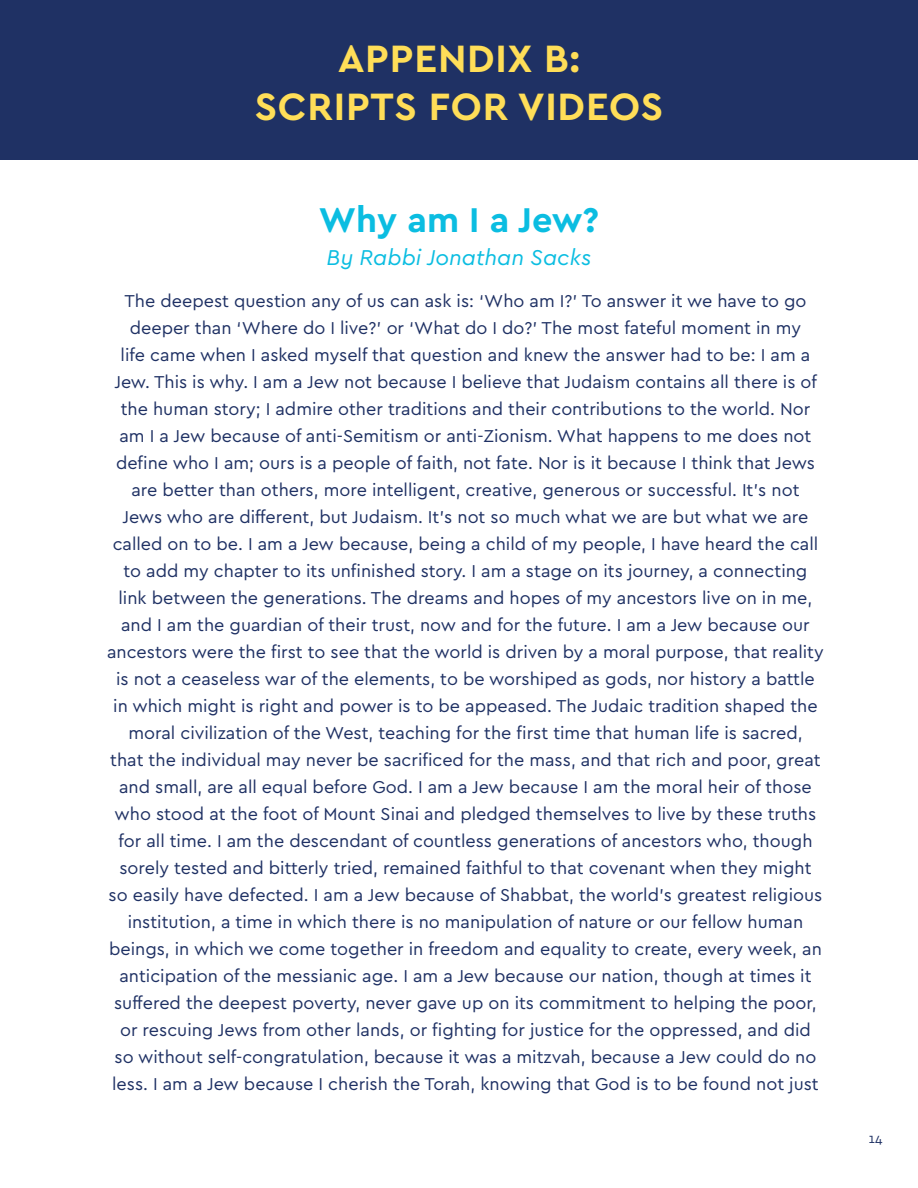
<style>
.page{position:relative;width:918px;height:1188px;background:#fff}
.page>*{position:absolute;margin:0;border:0;box-sizing:border-box;transform-origin:0 0}
.t1{font:700 39.9px/48.2px "Cera PRO";letter-spacing:.02em;color:#ffde58;text-align:center}
.t2{font:700 36px "Cera PRO";color:#0bbde1}
.t3{font:italic 22.5px "Cera PRO";color:#0bbde1}
.t4{font:18px/27px "Cera PRO";color:#1f3164;text-align:center}
.t5{font:13.5px "Cera PRO";color:#1f3164}
</style>
<div class="page">
<div style="left:0;top:0;width:918px;height:160px;background:#1f3164"></div>
<h1 class="t1" style="left:255px;top:33px;width:410px">APPENDIX B:<br>SCRIPTS FOR VIDEOS</h1>
<h2 class="t2" style="left:319px;top:196px;width:282px">Why am I a Jew?</h2>
<p class="t3" style="left:327px;top:242px;width:266px">By Rabbi Jonathan Sacks</p>
<p class="t4" style="left:107px;top:287px;width:718px">The deepest question any of us can ask is: ‘Who am I?’ To answer it we have to go deeper than ‘Where do I live?’ or ‘What do I do?’ The most fateful moment in my<br>life came when I asked myself that question and knew the answer had to be: I am a Jew. This is why. I am a Jew not because I believe that Judaism contains all there is of the human story; I admire other traditions and their contributions to the world. Nor am I a Jew because of anti-Semitism or anti-Zionism. What happens to me does not define who I am; ours is a people of faith, not fate. Nor is it because I think that Jews are better than others, more intelligent, creative, generous or successful. It’s not<br>Jews who are different, but Judaism. It’s not so much what we are but what we are called on to be. I am a Jew because, being a child of my people, I have heard the call to add my chapter to its unfinished story. I am a stage on its journey, a connecting<br>link between the generations. The dreams and hopes of my ancestors live on in me, and I am the guardian of their trust, now and for the future. I am a Jew because our ancestors were the first to see that the world is driven by a moral purpose, that reality is not a ceaseless war of the elements, to be worshiped as gods, nor history a battle in which might is right and power is to be appeased. The Judaic tradition shaped the moral civilization of the West, teaching for the first time that human life is sacred,<br>that the individual may never be sacrificed for the mass, and that rich and poor, great and small, are all equal before God. I am a Jew because I am the moral heir of those who stood at the foot of Mount Sinai and pledged themselves to live by these truths for all time. I am the descendant of countless generations of ancestors who, though sorely tested and bitterly tried, remained faithful to that covenant when they might<br>so easily have defected. I am a Jew because of Shabbat, the world’s greatest religious institution, a time in which there is no manipulation of nature or our fellow human beings, in which we come together in freedom and equality to create, every week, an anticipation of the messianic age. I am a Jew because our nation, though at times it suffered the deepest poverty, never gave up on its commitment to helping the poor, or rescuing Jews from other lands, or fighting for justice for the oppressed, and did<br>so without self-congratulation, because it was a mitzvah, because a Jew could do no less. I am a Jew because I cherish the Torah, knowing that God is to be found not just</p>
<p class="t5" style="left:868px;top:1129px;width:15px">14</p>
</div>
